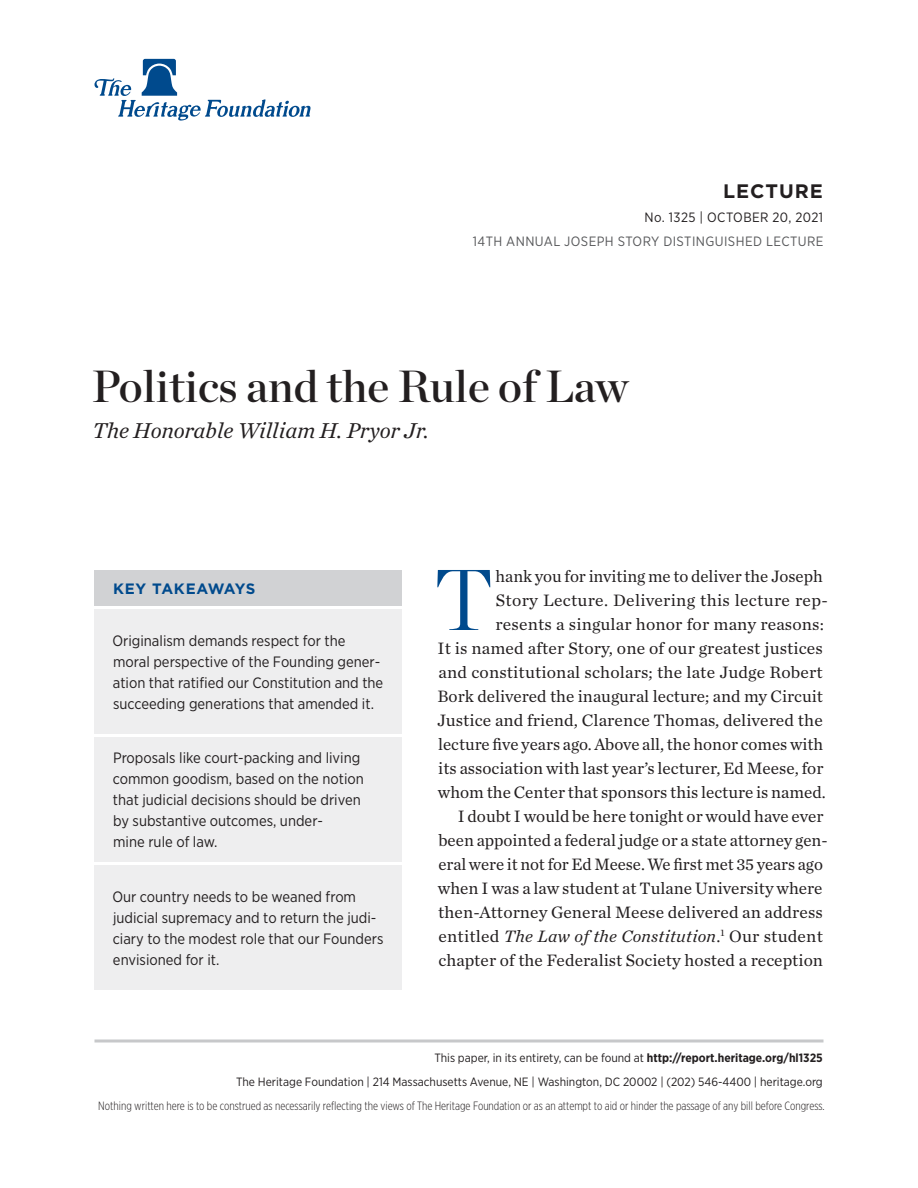
<style>
.page{position:relative;width:918px;height:1188px;background:#fff}
.page>*{position:absolute;margin:0;border:0;box-sizing:border-box;transform-origin:0 0}
.Body_Text___DROP_CAP{font:300 86.1px "Chronicle Display";color:#004a8d}
.Paper_Title{font:45px "Chronicle Display Semi";color:#231f20}
.Byline{font:italic 22.5px "Chronicle Text G1";color:#231f20}
.t1{font:700 19.5px "Gotham";letter-spacing:.05em;color:#231f20}
.Body_Text___DROP_CAP-2{font:17.25px/24px "Chronicle Text G1";color:#231f20;text-align:right}
.Body_Text{font:17.25px/24px "Chronicle Text G1";color:#231f20}
.Key_Takeaways{font:15px/21px "Gotham Narrow";color:#231f20}
.Key_Takeaways___HEAD{font:700 15px "Gotham";letter-spacing:.03em;color:#004a8d}
.t2{font:13.5px "Gotham Narrow";letter-spacing:.03em;color:#57585a}
.t3{font:13.5px "Gotham Narrow";letter-spacing:.03em;color:#231f20}
.t4{font:12px/24px "Gotham Narrow";color:#231f20;text-align:right}
.t5{font:300 12px "Gotham X Narrow";color:#231f20}
.s1{font-style:italic}
.s2{font-weight:700}
</style>
<div class="page">
<hr style="left:94px;top:1040px;width:730px;height:2px;background:#c7c8ca">
<svg style="left:94px;top:59px;width:216px;height:62px"></svg>
<div style="left:94px;top:609px;width:308px;height:125px;background:#eeeeef"></div>
<div style="left:94px;top:570px;width:308px;height:36px;background:#d1d2d4"></div>
<div style="left:94px;top:737px;width:308px;height:125px;background:#eeeeef"></div>
<div style="left:94px;top:865px;width:308px;height:125px;background:#eeeeef"></div>
<p class="t1" style="left:723px;top:178px;width:101px">LECTURE</p>
<p class="t3" style="left:645px;top:209px;width:180px">No. 1325 | Octo ber 20, 2021</p>
<p class="t2" style="left:473px;top:233px;width:310px">14TH ANNUAL JOSEPH STORY DISTINGUISHED LECT</p>
<p class="t2" style="left:798px;top:233px;width:18px">URE</p>
<p class="Paper_Title" style="left:92px;top:351px;width:538px">Politics and the Rule of Law</p>
<p class="Byline" style="left:92px;top:413px;width:338px">The Honorable William H. Pryor Jr.</p>
<p class="Key_Takeaways___HEAD" style="left:113px;top:579px;width:144px">KEY TAKEAWAYS</p>
<p class="Key_Takeaways" style="left:112px;top:630px;width:272px">Originalism demands respect for the moral perspective of the Founding gener&shy;ation that ratified our Constitution and the succeeding generations that amended it.</p>
<p class="Key_Takeaways" style="left:113px;top:747px;width:253px">Proposals like court-packing and living common goodism, based on the notion that judicial decisions should be driven by substantive outcomes, under-<br>mine rule of law.</p>
<p class="Key_Takeaways" style="left:112px;top:886px;width:273px">Our country needs to be weaned from judicial supremacy and to return the judi&shy;ciary to the modest role that our Founders envisioned for it.</p>
<p class="Body_Text___DROP_CAP-2" style="left:437px;top:563px;width:392px">hank you for inviting me to deliver the Joseph<br>Story Lecture. Delivering this lecture rep&shy;resents a singular honor for many reasons:<br>It is named after Story, one of our greatest justices and constitutional scholars; the late Judge Robert Bork delivered the inaugural lecture; and my Circuit Justice and friend, Clarence Thomas, delivered the lecture five years ago. Above all, the honor comes with its association with last year’s lecturer, Ed Meese, for whom the Center that sponsors this lecture is named.</p>
<p class="Body_Text" style="left:438px;top:803px;width:391px;text-indent:20px">I doubt I would be here tonight or would have ever been appointed a federal judge or a state attorney gen&shy;eral were it not for Ed Meese. We first met 35 years ago when I was a law student at Tulane University where then-Attorney General Meese delivered an address entitled <span class="s1">The Law of the Constitution</span>.<sup>1</sup> Our student chapter of the Federalist Society hosted a reception</p>
<p class="Body_Text___DROP_CAP" style="left:434px;top:534px;width:60px">T</p>
<p class="t4" style="left:236px;top:1046px;width:588px">This paper, in its entirety, can be found at <span class="s2">http://report.heritage.org/hl1325<br></span>The Heritage Foundation | 214 Massachusetts Avenue, NE | Washington, DC 20002 | (202) 546-4400 | heritage.org</p>
<p class="t5" style="left:98px;top:1099px;width:728px">Nothing written here is to be construed as necessarily reflecting the views of The Heritage Foundation or as an attempt to aid or hinder the passage of any bill before Congress.</p>
</div>
